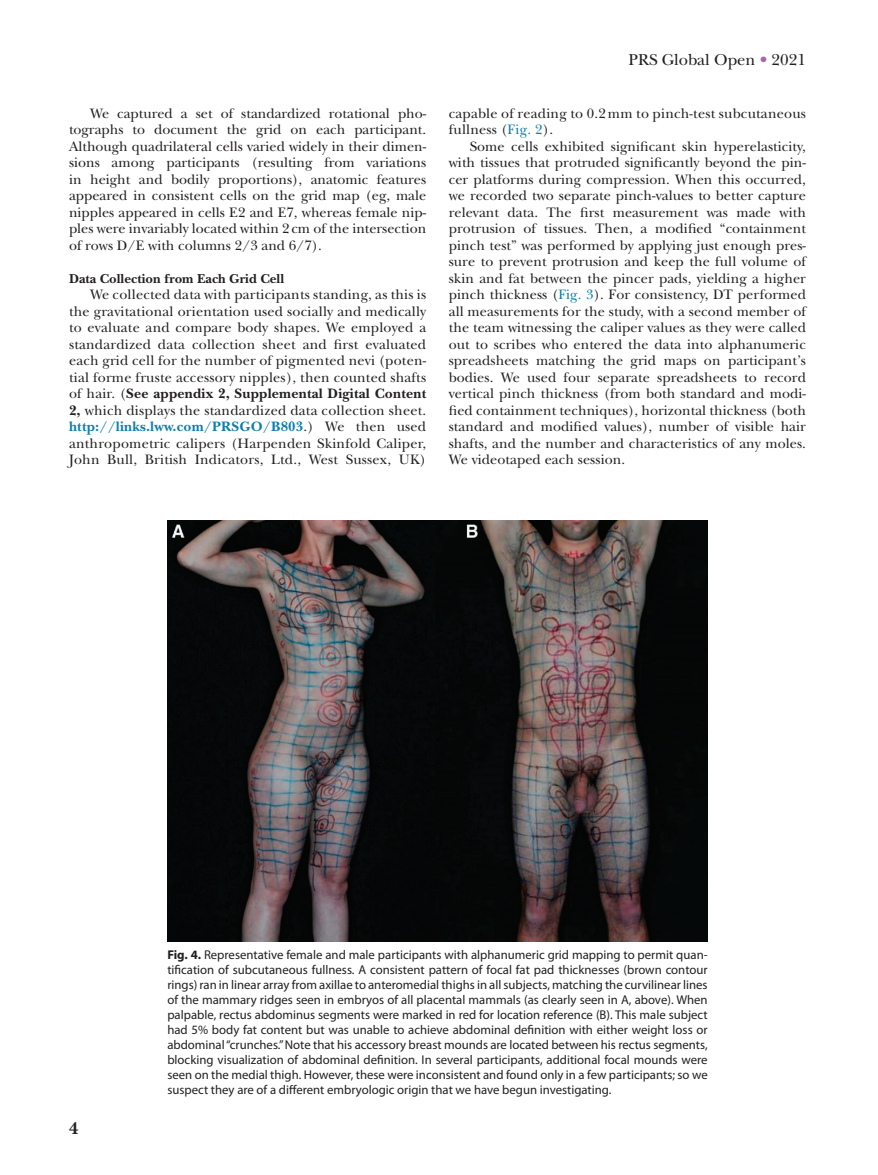
<style>
.page{position:relative;width:878px;height:1175px;background:#fff}
.page>*{position:absolute;margin:0;border:0;box-sizing:border-box;transform-origin:0 0}
.t1{font:700 18px "New Baskerville Std";color:#231f20}
.t2{font:16.5px "New Baskerville Std";color:#231f20}
.t3{font:14.25px/16.5px "New Baskerville Std";letter-spacing:.015em;color:#231f20;text-align:justify}
.t4{font:700 13.5px "New Baskerville Std";color:#231f20}
.t5{font:12.75px/15px "Myriad Pro";color:#231f20;text-align:justify}
.s1{font-weight:700}
.s2{font-weight:700;color:#0f7eac}
.s3{color:#a866aa}
.s4{color:#0f7eac}
</style>
<div class="page">
<img style="left:167px;top:521px;width:540px;height:420px">
<p class="t3" style="left:69px;top:105px;width:359px;text-indent:21px">We captured a set of standardized rotational pho&shy;tographs to document the grid on each participant.<br>Although quadrilateral cells varied widely in their dimen&shy;sions among participants (resulting from variations in height and bodily proportions), anatomic features appeared in consistent cells on the grid map (eg, male nipples appeared in cells E2 and E7, whereas female nip&shy;ples were invariably located within 2cm of the intersection of rows D/E with columns 2/3 and 6/7).</p>
<p class="t4" style="left:69px;top:270px;width:216px">Data Collection from Each Grid Cell</p>
<p class="t3" style="left:69px;top:286px;width:359px;text-indent:21px">We collected data with participants standing, as this is the gravitational orientation used socially and medically to evaluate and compare body shapes. We employed a standardized data collection sheet and first evaluated each grid cell for the number of pigmented nevi (poten&shy;tial forme fruste accessory nipples), then counted shafts of hair. (<span class="s1">See appendix 2, Supplemental Digital Content 2,</span> which displays the standardized data collection sheet. <span class="s2">http://links.lww.com/PRSGO/B803</span>.) We then used anthropometric calipers (Harpenden Skinfold Caliper, John Bull, British Indicators, Ltd., West Sussex, UK)</p>
<p class="t2" style="left:628px;top:50px;width:179px">PRS Global Open <span class="s3">•</span> 2021</p>
<p class="t3" style="left:449px;top:105px;width:359px">capable of reading to 0.2 mm to pinch-test subcutaneous fullness (<span class="s4">Fig. 2</span>).</p>
<p class="t3" style="left:449px;top:138px;width:359px;text-indent:21px">Some cells exhibited significant skin hyperelasticity, with tissues that protruded significantly beyond the pin&shy;cer platforms during compression. When this occurred, we recorded two separate pinch-values to better capture relevant data. The first measurement was made with protrusion of tissues. Then, a modified “containment pinch test” was performed by applying just enough pres&shy;sure to prevent protrusion and keep the full volume of skin and fat between the pincer pads, yielding a higher pinch thickness (<span class="s4">Fig. 3</span>). For consistency, DT performed all measurements for the study, with a second member of the team witnessing the caliper values as they were called out to scribes who entered the data into alphanumeric spreadsheets matching the grid maps on participant’s bodies. We used four separate spreadsheets to record vertical pinch thickness (from both standard and modi&shy;fied containment techniques), horizontal thickness (both standard and modified values), number of visible hair shafts, and the number and characteristics of any moles.<br>We videotaped each session.</p>
<p class="t1" style="left:69px;top:1118px;width:11px">4</p>
<p class="t5" style="left:167px;top:947px;width:542px"><span class="s1">Fig. 4.</span> Representative female and male participants with alphanumeric grid mapping to permit quan&shy;tification of subcutaneous fullness. A consistent pattern of focal fat pad thicknesses (brown contour rings) ran in linear array from axillae to anteromedial thighs in all subjects, matching the curvilinear lines of the mammary ridges seen in embryos of all placental mammals (as clearly seen in A, above). When palpable, rectus abdominus segments were marked in red for location reference (B). This male subject had 5% body fat content but was unable to achieve abdominal definition with either weight loss or abdominal “crunches.” Note that his accessory breast mounds are located between his rectus segments, blocking visualization of abdominal definition. I n several participants, additional focal mounds were seen on the medial thigh. However, these were inconsistent and found only in a few participants; so we suspect they are of a different embryologic origin that we have begun investigating.</p>
</div>
